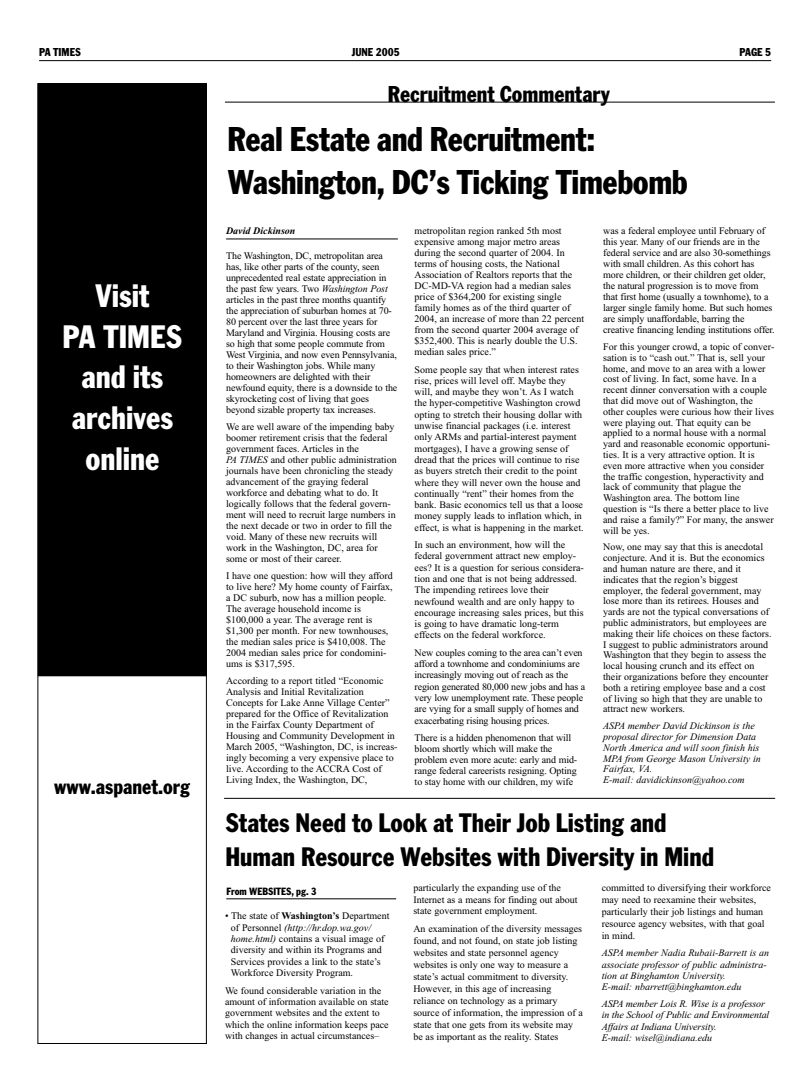
<style>
.page{position:relative;width:810px;height:1080px;background:#fff}
.page>*{position:absolute;margin:0;border:0;box-sizing:border-box;transform-origin:0 0}
.t1{font:condensed 36px/43.2px "Franklin Got T";letter-spacing:-.01em;color:#000}
.t2{font:condensed 34px/40.8px "Franklin Got T";color:#fff;text-align:center}
.t3{font:condensed 28px/33.6px "Franklin Got T";color:#000}
.t4{font:condensed 24px "Franklin Got T";color:#000}
.t5{font:condensed 22px "Franklin Got T";color:#000}
.t6{font:condensed 12px "Franklin Got T";color:#000}
.t7{font:condensed 11px "Franklin Got T";color:#000}
.t8{font:10px/11px "Times New Roman";color:#000}
.t9{font:italic 10px/11.2px "Times New Roman";color:#000}
.t10{font:italic 700 10px "Times New Roman";color:#000}
.s1{font-style:italic}
.s2{font-weight:700}
</style>
<div class="page">
<hr style="left:39px;top:60px;width:732px;height:1px;background:#000">
<hr style="left:226px;top:239px;width:172px;height:1px;background:#000">
<div style="left:46px;top:91px;width:153px;height:577px;background:#000"></div>
<div style="left:38px;top:83px;width:169px;height:593px;border:8px solid #000"></div>
<hr style="left:225px;top:102px;width:550px;height:1px;background:#000">
<hr style="left:224px;top:798px;width:551px;height:1px;background:#000">
<hr style="left:226px;top:899px;width:170px;height:1px;background:#000">
<p class="t6" style="left:39px;top:44px;width:43px">PA TIMES</p>
<p class="t6" style="left:352px;top:44px;width:50px">JUNE 2005</p>
<p class="t6" style="left:740px;top:44px;width:33px">PAGE 5</p>
<h3 class="t4" style="left:388px;top:79px;width:224px">Recruitment Commentary</h3>
<h2 class="t2" style="left:63px;top:275px;width:121px">Visit<br>PA TIMES and its archives online</h2>
<h3 class="t5" style="left:54px;top:773px;width:137px">www.aspanet.org</h3>
<h1 class="t1" style="left:227px;top:117px;width:462px">Real Estate and Recruitment:<br>Washington, DC’s Ticking Timebomb</h1>
<p class="t10" style="left:226px;top:225px;width:71px">David Dickinson</p>
<p class="t8" style="left:226px;top:250px;width:173px">The Washington, DC, metropolitan area has, like other parts of the county, seen unprecedented real estate appreciation in the past few years. Two <span class="s1">Washington Post </span>articles in the past three months quantify the appreciation of suburban homes at 70- 80 percent over the last three years for Maryland and Virginia. Housing costs are so high that some people commute from West Virginia, and now even Pennsylvania, to their Washington jobs. While many homeowners are delighted with their newfound equity, there is a downside to the skyrocketing cost of living that goes beyond sizable property tax increases.</p>
<p class="t8" style="left:226px;top:421px;width:172px">We are well aware of the impending baby boomer retirement crisis that the federal government faces. Articles in the<br><span class="s1">PA TIMES</span> and other public administration journals have been chronicling the steady advancement of the graying federal workforce and debating what to do. It logically follows that the federal govern&shy;ment will need to recruit large numbers in the next decade or two in order to fill the void. Many of these new recruits will work in the Washington, DC, area for some or most of their career.</p>
<p class="t8" style="left:226px;top:570px;width:168px">I have one question: how will they afford to live here? My home county of Fairfax, a DC suburb, now has a million people.<br>The average household income is $100,000 a year. The average rent is $1,300 per month. For new townhouses, the median sales price is $410,008. The 2004 median sales price for condomini&shy;ums is $317,595.</p>
<p class="t8" style="left:226px;top:675px;width:173px">According to a report titled “Economic Analysis and Initial Revitalization Concepts for Lake Anne Village Center” prepared for the Office of Revitalization in the Fairfax County Department of Housing and Community Development in March 2005, “Washington, DC, is increas&shy;ingly becoming a very expensive place to live. According to the ACCRA Cost of Living Index, the Washington, DC,</p>
<p class="t8" style="left:415px;top:225px;width:171px">metropolitan region ranked 5th most expensive among major metro areas during the second quarter of 2004. In terms of housing costs, the National Association of Realtors reports that the DC-MD-VA region had a median sales price of $364,200 for existing single family homes as of the third quarter of 2004, an increase of more than 22 percent from the second quarter 2004 average of $352,400. This is nearly double the U.S. median sales price.”</p>
<p class="t8" style="left:415px;top:363px;width:171px;line-height:11.3px">Some people say that when interest rates rise, prices will level off. Maybe they will, and maybe they won’t. As I watch the hyper-competitive Washington crowd opting to stretch their housing dollar with unwise financial packages (i.e. interest only ARMs and partial-interest payment mortgages), I have a growing sense of dread that the prices will continue to rise as buyers stretch their credit to the point where they will never own the house and continually “rent” their homes from the bank. Basic economics tell us that a loose money supply leads to inflation which, in effect, is what is happening in the market.</p>
<p class="t8" style="left:415px;top:539px;width:171px;line-height:11.3px">In such an environment, how will the federal government attract new employ&shy;ees? It is a question for serious considera&shy;tion and one that is not being addressed.<br>The impending retirees love their newfound wealth and are only happy to encourage increasing sales prices, but this is going to have dramatic long-term effects on the federal workforce.</p>
<p class="t8" style="left:415px;top:647px;width:172px;line-height:11.3px">New couples coming to the area can’t even afford a townhome and condominiums are increasingly moving out of reach as the region generated 80,000 new jobs and has a very low unemployment rate. These people are vying for a small supply of homes and exacerbating rising housing prices.</p>
<p class="t8" style="left:415px;top:732px;width:164px">There is a hidden phenomenon that will bloom shortly which will make the problem even more acute: early and mid&shy;range federal careerists resigning. Opting to stay home with our children, my wife</p>
<p class="t8" style="left:603px;top:225px;width:173px">was a federal employee until February of this year. Many of our friends are in the federal service and are also 30-somethings with small children. As this cohort has more children, or their children get older, the natural progression is to move from that first home (usually a townhome), to a larger single family home. But such homes are simply unaffordable, barring the creative financing lending institutions offer.</p>
<p class="t8" style="left:603px;top:341px;width:173px">For this younger crowd, a topic of conver&shy;sation is to “cash out.” That is, sell your home, and move to an area with a lower cost of living. In fact, some have. In a recent dinner conversation with a couple that did move out of Washington, the other couples were curious how their lives were playing out. That equity can be applied to a normal house with a normal yard and reasonable economic opportuni&shy;ties. It is a very attractive option. It is even more attractive when you consider the traffic congestion, hyperactivity and lack of community that plague the Washington area. The bottom line question is “Is there a better place to live and raise a family?” For many, the answer will be yes.</p>
<p class="t8" style="left:603px;top:542px;width:170px">Now, one may say that this is anecdotal conjecture. And it is. But the economics and human nature are there, and it indicates that the region’s biggest employer, the federal government, may lose more than its retirees. Houses and yards are not the typical conversations of public administrators, but employees are making their life choices on these factors.<br>I suggest to public administrators around Washington that they begin to assess the local housing crunch and its effect on their organizations before they encounter both a retiring employee base and a cost of living so high that they are unable to attract new workers.</p>
<p class="t9" style="left:603px;top:720px;width:159px;line-height:10.8px">ASPA member David Dickinson is the proposal director for Dimension Data<br>North America and will soon finish his<br>MPA from George Mason University in<br>Fairfax, VA.<br>E-mail: davidickinson@yahoo.com</p>
<h3 class="t3" style="left:225px;top:806px;width:490px">States Need to Look at Their Job Listing and<br>Human Resource Websites with Diversity in Mind</h3>
<p class="t7" style="left:227px;top:884px;width:91px">From WEBSITES, pg. 3</p>
<p class="t8" style="left:231px;top:910px;width:160px;line-height:11.4px;text-indent:-6px">• The state of <span class="s2">Washington’s</span> Department of Personnel <span class="s1">(http://hr.dop.wa.gov/ home.html)</span> contains a visual image of diversity and within its Programs and Services provides a link to the state’s Workforce Diversity Program.</p>
<p class="t8" style="left:225px;top:984px;width:165px;line-height:11.4px">We found considerable variation in the amount of information available on state government websites and the extent to which the online information keeps pace with changes in actual circumstances–</p>
<p class="t8" style="left:413px;top:882px;width:166px;line-height:11.4px">particularly the expanding use of the<br>Internet as a means for finding out about state government employment.</p>
<p class="t8" style="left:413px;top:922px;width:171px;line-height:12px">An examination of the diversity messages found, and not found, on state job listing websites and state personnel agency websites is only one way to measure a state’s actual commitment to diversity.<br>However, in this age of increasing reliance on technology as a primary source of information, the impression of a state that one gets from its website may be as important as the reality. States</p>
<p class="t8" style="left:602px;top:882px;width:171px;line-height:12px">committed to diversifying their workforce may need to reexamine their websites, particularly their job listings and human resource agency websites, with that goal in mind.</p>
<p class="t9" style="left:602px;top:947px;width:169px">ASPA member Nadia Rubaii-Barrett is an associate professor of public administra&shy;tion at Binghamton University.<br>E-mail: nbarrett@binghamton.edu</p>
<p class="t9" style="left:602px;top:998px;width:169px">ASPA member Lois R. Wise is a professor in the School of Public and Environmental Affairs at Indiana University.<br>E-mail: wisel@indiana.edu</p>
</div>
